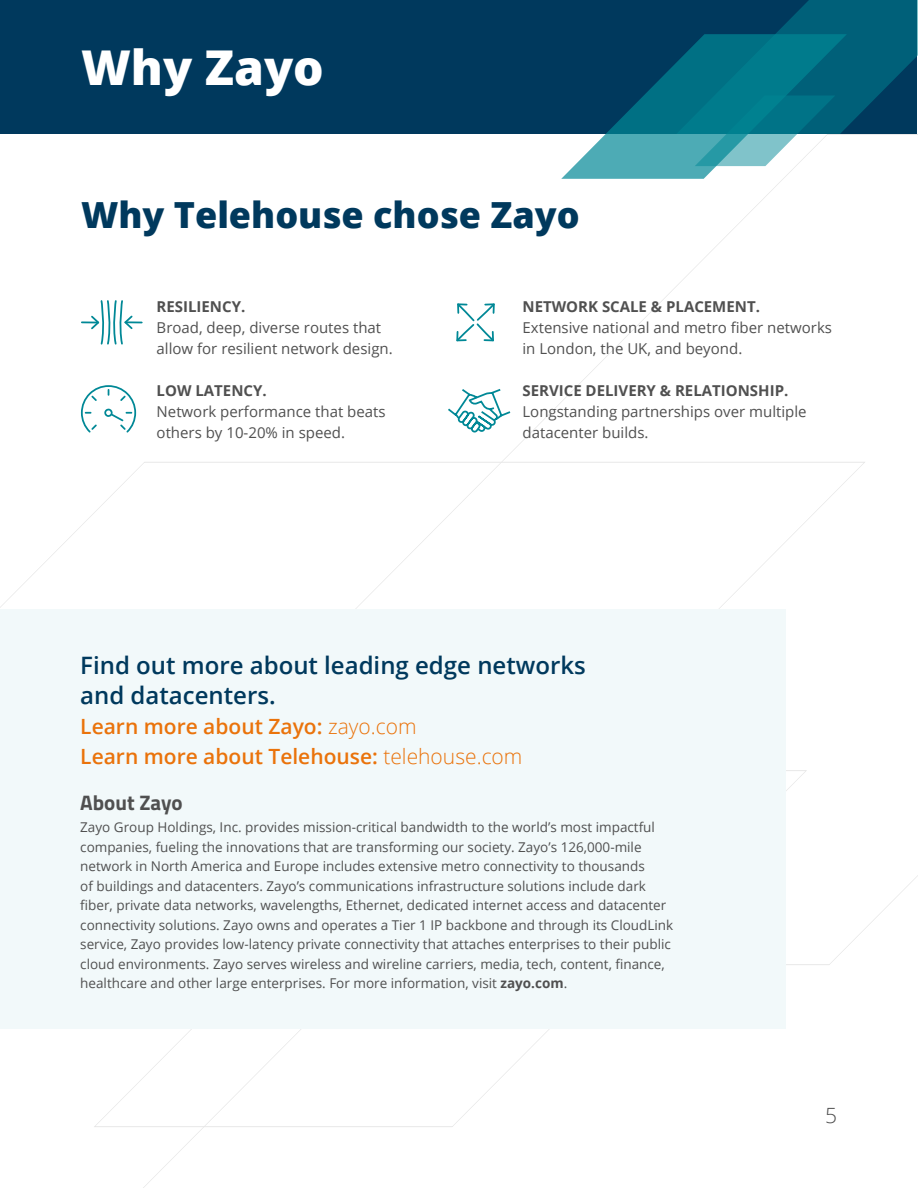
<style>
.page{position:relative;width:918px;height:1188px;background:#fff}
.page>*{position:absolute;margin:0;border:0;box-sizing:border-box;transform-origin:0 0}
.t1{font:800 48px "Open Sans";color:#fff}
.t2{font:800 36px "Open Sans";color:#00395d}
.t3{font:600 24px/30px "Open Sans";color:#00395d}
.t4{font:600 21px "Open Sans";color:#ea730b}
.t5{font:700 21px "Titillium Web";color:#505050}
.t6{font:300 21px "Open Sans";color:#505050}
.t7{font:15px/21px "Open Sans";color:#505050}
.t8{font:13.5px/19.5px "Open Sans";color:#505050}
.s1{font-weight:700}
.s2{font-weight:300}
</style>
<div class="page">
<div style="left:1px;top:0;width:916px;height:134px;background:#00395d"></div>
<svg style="left:561px;top:0;width:357px;height:179px"></svg>
<svg style="left:81px;top:385px;width:55px;height:48px"></svg>
<svg style="left:448px;top:389px;width:63px;height:44px"></svg>
<svg style="left:456px;top:303px;width:39px;height:39px"></svg>
<svg style="left:81px;top:300px;width:62px;height:45px"></svg>
<div style="left:0;top:609px;width:786px;height:420px;background:#f2f9fa"></div>
<p class="t1" style="left:81px;top:31px;width:244px">Why Zayo</p>
<p class="t2" style="left:81px;top:188px;width:500px">Why Telehouse chose Zayo</p>
<p class="t7" style="left:157px;top:295px;width:238px"><span class="s1">RESILIENCY.<br></span>Broad, deep, diverse routes that allow for resilient network design.</p>
<p class="t7" style="left:157px;top:379px;width:231px"><span class="s1">LOW LATENCY.<br></span>Network performance that beats others by 10-20% in speed.</p>
<p class="t7" style="left:523px;top:295px;width:311px"><span class="s1">NETWORK SCALE &amp; PLACEMENT.<br></span>Extensive national and metro fiber networks in London, the UK, and beyond.</p>
<p class="t7" style="left:523px;top:379px;width:286px"><span class="s1">SERVICE DELIVERY &amp; RELATIONSHIP.<br></span>Longstanding partnerships over multiple datacenter builds.</p>
<p class="t3" style="left:80px;top:650px;width:507px">Find out more about leading edge networks and datacenters.</p>
<p class="t4" style="left:80px;top:712px;width:338px">Learn more about Zayo: <span class="s2">zayo.com</span></p>
<p class="t4" style="left:80px;top:742px;width:444px">Learn more about Telehouse: <span class="s2">telehouse.com</span></p>
<p class="t5" style="left:80px;top:786px;width:104px">About Zayo</p>
<p class="t8" style="left:80px;top:817px;width:595px">Zayo Group Holdings, Inc. provides mission-critical bandwidth to the world’s most impactful companies, fueling the innovations that are transforming our society. Zayo’s 126,000-mile network in North America and Europe includes extensive metro connectivity to thousands<br>of buildings and datacenters. Zayo’s communications infrastructure solutions include dark fiber, private data networks, wavelengths, Ethernet, dedicated internet access and datacenter connectivity solutions. Zayo owns and operates a Tier 1 IP backbone and through its CloudLink service, Zayo provides low-latency private connectivity that attaches enterprises to their public cloud environments. Zayo serves wireless and wireline carriers, media, tech, content, finance, healthcare and other large enterprises. For more information, visit <span class="s1">zayo.com</span>.</p>
<h3 class="t6" style="left:825px;top:1101px;width:13px">5</h3>
</div>
